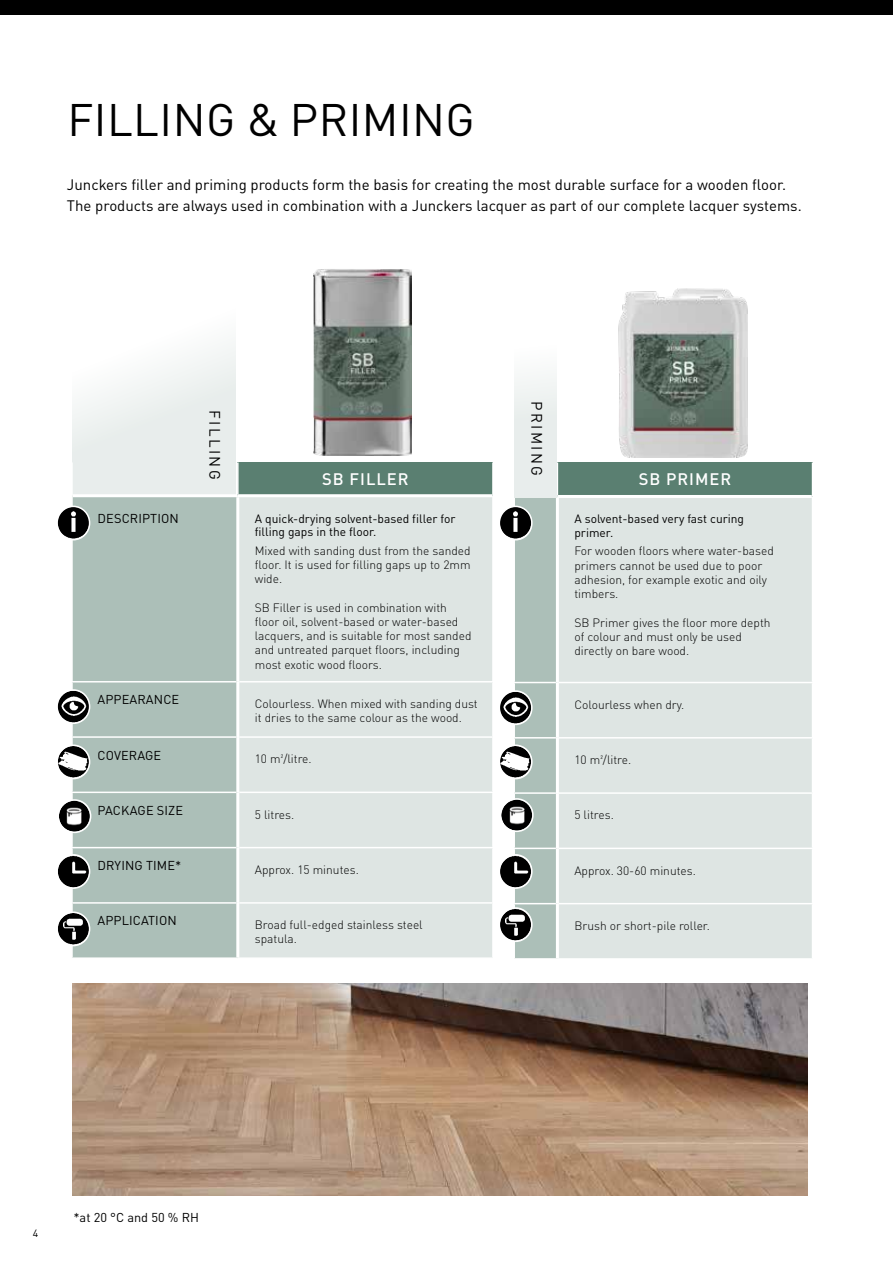
<style>
.page{position:relative;width:893px;height:1263px;background:#fff}
.page>*{position:absolute;margin:0;border:0;box-sizing:border-box;transform-origin:0 0}
.t1{font:45px "DIN Pro";letter-spacing:.01em;color:#000}
.t2{font:500 16.5px "DIN Pro";letter-spacing:.06em;color:#fff}
.t3{font:15px/21px "DIN Pro";color:#000}
.t4{font:15px "DIN Pro";letter-spacing:.16em;color:#000}
.t5{font:12.75px "DIN Pro";letter-spacing:.01em;color:#000}
.t6{font:300 12px/14.2px "DIN Pro";color:#000}
.t7{font:12px/13.5px "DIN Pro";color:#000}
.t8{font:10.5px "DIN Pro";color:#000}
</style>
<div class="page">
<img style="left:72px;top:983px;width:736px;height:213px">
<div style="left:72px;top:290px;width:164px;height:206px;background:linear-gradient(to bottom,#fff,#e2e9e7)"></div>
<img style="left:314px;top:269px;width:98px;height:187px">
<div style="left:238px;top:462px;width:255px;height:34px;background:#5a7f71"></div>
<div style="left:73px;top:497px;width:163px;height:460px;background:#acbfb8"></div>
<div style="left:239px;top:497px;width:253px;height:460px;background:#dee5e3"></div>
<hr style="left:71px;top:736px;width:165px;height:2px;background:#fff">
<hr style="left:239px;top:736px;width:255px;height:2px;background:#fff">
<hr style="left:71px;top:791px;width:165px;height:2px;background:#fff">
<hr style="left:239px;top:791px;width:255px;height:2px;background:#fff">
<hr style="left:71px;top:847px;width:165px;height:1px;background:#fff">
<hr style="left:239px;top:847px;width:255px;height:1px;background:#fff">
<hr style="left:71px;top:902px;width:165px;height:2px;background:#fff">
<hr style="left:239px;top:902px;width:255px;height:2px;background:#fff">
<hr style="left:237px;top:462px;width:2px;height:32px;background:#fff">
<hr style="left:492px;top:462px;width:2px;height:34px;background:#fff">
<hr style="left:71px;top:681px;width:165px;height:1px;background:#fff">
<hr style="left:239px;top:681px;width:255px;height:1px;background:#fff">
<hr style="left:71px;top:462px;width:2px;height:34px;background:#fff">
<hr style="left:73px;top:494px;width:165px;height:3px;background:#fff">
<hr style="left:238px;top:494px;width:254px;height:3px;background:#fff">
<img style="left:59px;top:801px;width:31px;height:31px;border-radius:15px">
<div style="left:57px;top:799px;width:34px;height:34px;border:2px solid #fff;border-radius:50%"></div>
<img style="left:59px;top:506px;width:31px;height:34px">
<div style="left:56px;top:506px;width:34px;height:34px;border:2px solid #fff;border-radius:50%"></div>
<img style="left:59px;top:689px;width:31px;height:34px">
<div style="left:56px;top:689px;width:34px;height:35px;border:2px solid #fff;border-radius:50%"></div>
<img style="left:59px;top:744px;width:31px;height:34px">
<div style="left:56px;top:744px;width:34px;height:35px;border:2px solid #fff;border-radius:50%"></div>
<img style="left:59px;top:854px;width:31px;height:34px">
<div style="left:56px;top:854px;width:34px;height:35px;border:2px solid #fff;border-radius:50%"></div>
<img style="left:59px;top:912px;width:31px;height:34px">
<div style="left:56px;top:911px;width:34px;height:35px;border:2px solid #fff;border-radius:50%"></div>
<div style="left:557px;top:462px;width:255px;height:34px;background:#5a7f71"></div>
<div style="left:515px;top:498px;width:41px;height:460px;background:#acbfb8"></div>
<div style="left:559px;top:498px;width:253px;height:460px;background:#dee5e3"></div>
<hr style="left:513px;top:737px;width:43px;height:1px;background:#fff">
<hr style="left:559px;top:737px;width:254px;height:1px;background:#fff">
<hr style="left:513px;top:792px;width:43px;height:2px;background:#fff">
<hr style="left:559px;top:792px;width:254px;height:2px;background:#fff">
<hr style="left:513px;top:848px;width:43px;height:1px;background:#fff">
<hr style="left:559px;top:848px;width:254px;height:1px;background:#fff">
<hr style="left:513px;top:903px;width:43px;height:1px;background:#fff">
<hr style="left:559px;top:903px;width:254px;height:1px;background:#fff">
<hr style="left:557px;top:462px;width:1px;height:33px;background:#fff">
<hr style="left:513px;top:682px;width:43px;height:1px;background:#fff">
<hr style="left:559px;top:682px;width:254px;height:1px;background:#fff">
<hr style="left:557px;top:495px;width:255px;height:3px;background:#fff">
<img style="left:618px;top:289px;width:129px;height:168px">
<div style="left:514px;top:291px;width:43px;height:206px;background:linear-gradient(to right,#f2f5f4,#f2f5f4)"></div>
<img style="left:501px;top:800px;width:31px;height:30px;border-radius:15px">
<div style="left:500px;top:798px;width:34px;height:34px;border:2px solid #fff;border-radius:50%"></div>
<img style="left:502px;top:506px;width:31px;height:34px">
<div style="left:499px;top:506px;width:34px;height:34px;border:2px solid #fff;border-radius:50%"></div>
<img style="left:502px;top:690px;width:31px;height:34px">
<div style="left:499px;top:690px;width:34px;height:35px;border:2px solid #fff;border-radius:50%"></div>
<img style="left:502px;top:744px;width:31px;height:34px">
<div style="left:499px;top:744px;width:34px;height:35px;border:2px solid #fff;border-radius:50%"></div>
<img style="left:502px;top:854px;width:31px;height:34px">
<div style="left:499px;top:854px;width:34px;height:35px;border:2px solid #fff;border-radius:50%"></div>
<img style="left:502px;top:908px;width:31px;height:34px">
<div style="left:499px;top:907px;width:34px;height:35px;border:2px solid #fff;border-radius:50%"></div>
<div style="left:0;top:0;width:893px;height:15px;background:#000"></div>
<h1 class="t1" style="left:67px;top:86px;width:409px">FILLING &amp; PRIMING</h1>
<p class="t3" style="left:67px;top:173px;width:736px">Junckers filler and priming products form the basis for creating the most durable surface for a wooden floor.<br>The products are always used in combination with a Junckers lacquer as part of our complete lacquer systems.</p>
<p class="t4" style="left:227px;top:410px;width:71px;rotate:90deg">FILLING</p>
<h2 class="t2" style="left:322px;top:466px;width:88px">SB FILLER</h2>
<p class="t5" style="left:98px;top:509px;width:83px">DESCRIPTION</p>
<p class="t7" style="left:255px;top:511px;width:202px">A quick-drying solvent-based filler for filling gaps in the floor.</p>
<p class="t6" style="left:255px;top:542px;width:217px;text-align:justify">Mixed with sanding dust from the sanded floor. It is used for filling gaps up to 2mm wide.</p>
<p class="t6" style="left:255px;top:599px;width:218px">SB Filler is used in combination with floor oil, solvent-based or water-based lacquers, and is suitable for most sanded and untreated parquet floors, including most exotic wood floors.</p>
<p class="t5" style="left:98px;top:690px;width:83px">APPEARANCE</p>
<p class="t6" style="left:255px;top:696px;width:224px">Colourless. When mixed with sanding dust it dries to the same colour as the wood.</p>
<p class="t5" style="left:98px;top:745px;width:65px">COVERAGE</p>
<p class="t6" style="left:255px;top:751px;width:58px">10 m²/litre.</p>
<p class="t5" style="left:98px;top:800px;width:87px">PACKAGE SIZE</p>
<p class="t6" style="left:255px;top:806px;width:41px">5 litres.</p>
<p class="t5" style="left:98px;top:856px;width:85px">DRYING TIME*</p>
<p class="t6" style="left:255px;top:861px;width:106px">Approx. 15 minutes.</p>
<p class="t5" style="left:98px;top:911px;width:81px">APPLICATION</p>
<p class="t6" style="left:255px;top:917px;width:169px">Broad full-edged stainless steel spatula.</p>
<p class="t4" style="left:548px;top:401px;width:77px;rotate:90deg">PRIMING</p>
<h2 class="t2" style="left:639px;top:466px;width:94px">SB PRIMER</h2>
<p class="t7" style="left:574px;top:511px;width:171px">A solvent-based very fast curing primer.</p>
<p class="t6" style="left:574px;top:543px;width:201px">For wooden floors where water-based primers cannot be used due to poor adhesion, for example exotic and oily timbers.</p>
<p class="t6" style="left:574px;top:614px;width:198px">SB Primer gives the floor more depth of colour and must only be used directly on bare wood.</p>
<p class="t6" style="left:574px;top:696px;width:111px">Colourless when dry.</p>
<p class="t6" style="left:574px;top:752px;width:58px">10 m²/litre.</p>
<p class="t6" style="left:574px;top:807px;width:41px">5 litres.</p>
<p class="t6" style="left:574px;top:862px;width:123px">Approx. 30-60 minutes.</p>
<p class="t6" style="left:574px;top:917px;width:137px">Brush or short-pile roller.</p>
<p class="t8" style="left:33px;top:1225px;width:7px">4</p>
<p class="t5" style="left:73px;top:1207px;width:127px">*at 20 °C and 50 % RH</p>
</div>
